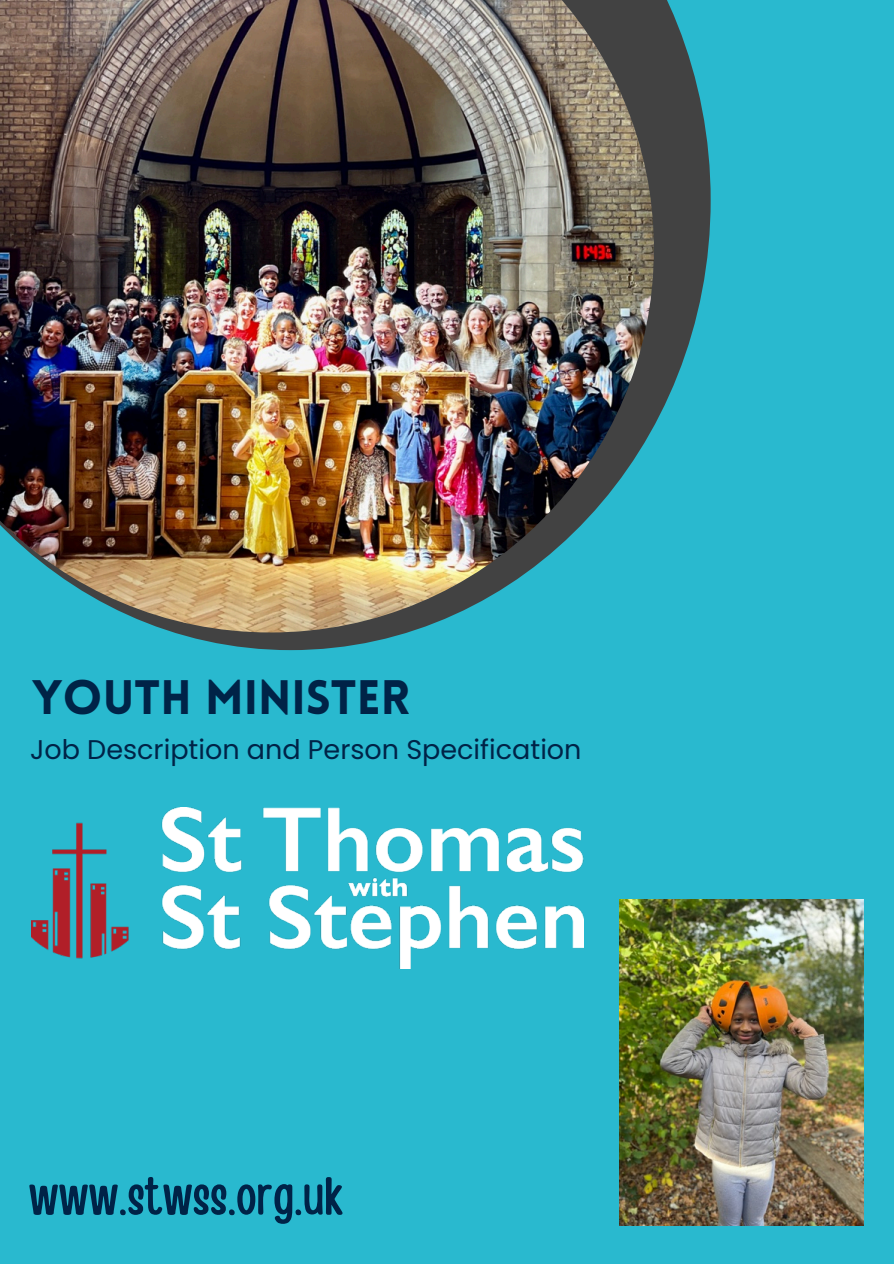
<style>
.page{position:relative;width:894px;height:1264px;background:#fff}
.page>*{position:absolute;margin:0;border:0;box-sizing:border-box;transform-origin:0 0}
.t1{font:53.55px "Handy Casual Condensed";color:#002347}
.t2{font:900 47.25px "Lovelo";color:#002347}
.t3{font:27px "Poppins";color:#002347}
</style>
<div class="page">
<div style="left:0;top:0;width:893px;height:1263px;background:#29b9cf"></div>
<svg style="left:173px;top:0;width:537px;height:650px"></svg>
<img style="left:0;top:0;width:653px;height:632px">
<img style="left:619px;top:899px;width:244px;height:326px">
<img style="left:32px;top:807px;width:551px;height:161px">
<h2 class="t2" style="left:32px;top:678px;width:379px">YOUTH MINISTER</h2>
<p class="t3" style="left:30px;top:730px;width:552px">Job Description and Person Specification</p>
<h1 class="t1" style="left:29px;top:1160px;width:316px">www.stwss.org.uk</h1>
</div>
